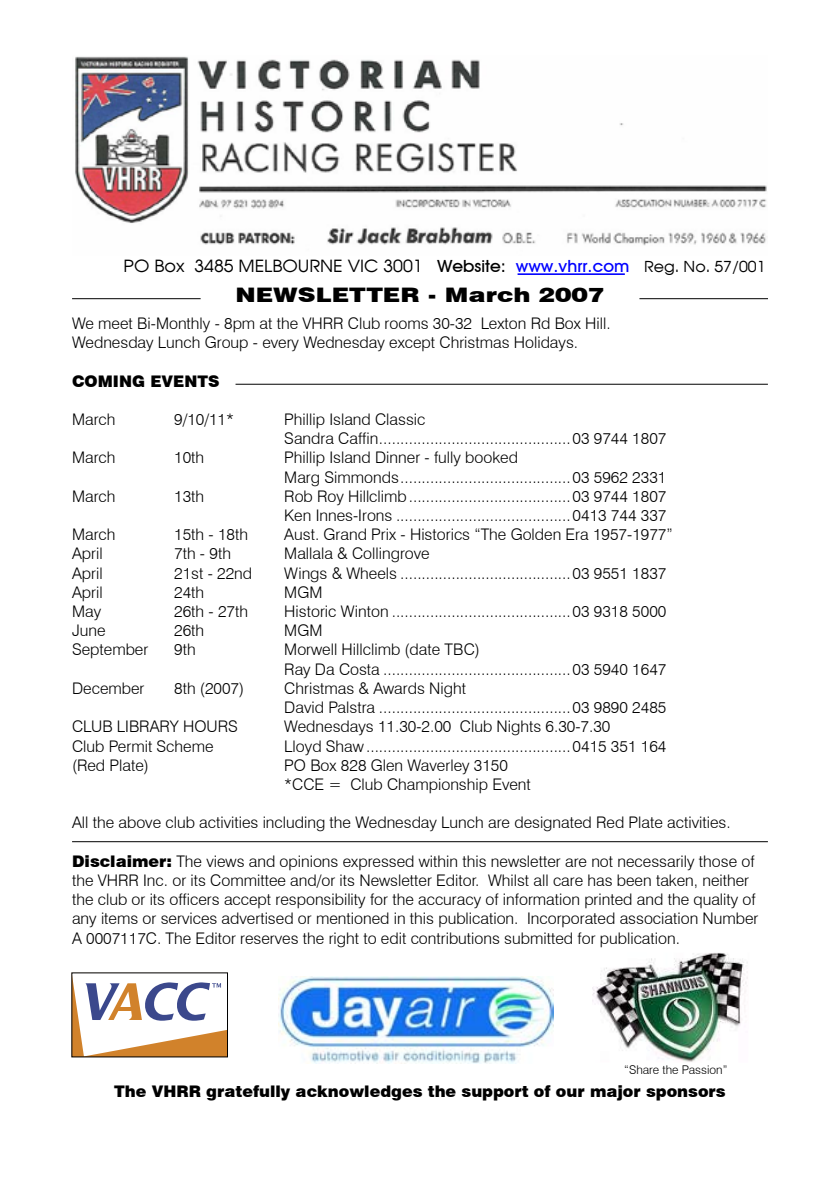
<style>
.page{position:relative;width:840px;height:1191px;background:#fff}
.page>*{position:absolute;margin:0;border:0;box-sizing:border-box;transform-origin:0 0}
.t1{font:900 20px "Swiss 721 BT";color:#000;scale:1.25 1}
.t2{font:16.8px "Avalon Plain";color:#000;scale:1.05 1}
.t3{font:300 16px/19.2px "Swiss 721 BT";color:#000}
.t4{font:900 16px "Swiss 721 BT";color:#000}
.t5{font:300 12px "Swiss 721 BT";color:#000}
.s1{font-family:"Avant Garde IT Cby BT";font-weight:500}
.s2{font-family:"Avant Garde IT Cby BT";font-weight:500;color:#00f}
.s3{font-size:15px}
.s4{font-weight:900}
</style>
<div class="page">
<hr style="left:235px;top:384px;width:532px;height:1px;background:#000">
<img style="left:592px;top:953px;width:156px;height:109px">
<img style="left:278px;top:977px;width:275px;height:86px">
<img style="left:75px;top:56px;width:692px;height:190px">
<hr style="left:517px;top:273px;width:107px;height:2px;background:#00f">
<hr style="left:72px;top:298px;width:128px;height:1px;background:#000">
<hr style="left:639px;top:298px;width:128px;height:1px;background:#000">
<hr style="left:72px;top:841px;width:695px;height:1px;background:#000">
<svg style="left:74px;top:982px;width:151px;height:73px"></svg>
<p class="t2" style="left:123px;top:255px;width:612px">PO Box 3485 MELBOURNE VIC 3001 <span class="s1">Website:</span> <span class="s2">www.vhrr.com</span> <span class="s3">Reg. No. 57/001</span></p>
<p class="t1" style="left:235px;top:283px;width:296px">NEWSLETTER - March 2007</p>
<p class="t3" style="left:72px;top:313px;width:540px">We meet Bi-Monthly - 8pm at the VHRR Club rooms 30-32 Lexton Rd Box Hill.<br>Wednesday Lunch Group - every Wednesday except Christmas Holidays.</p>
<p class="t4" style="left:72px;top:371px;width:149px">COMING EVENTS</p>
<p class="t3" style="left:72px;top:409px;width:45px">March</p>
<p class="t3" style="left:174px;top:409px;width:61px">9/10/11*</p>
<p class="t3" style="left:284px;top:409px;width:383px">Phillip Island Classic<br>Sandra Caffin.............................................03 9744 1807</p>
<p class="t3" style="left:72px;top:448px;width:45px">March</p>
<p class="t3" style="left:174px;top:448px;width:32px">10th</p>
<p class="t3" style="left:284px;top:448px;width:383px">Phillip Island Dinner - fully booked<br>Marg Simmonds........................................03 5962 2331</p>
<p class="t3" style="left:72px;top:486px;width:45px">March</p>
<p class="t3" style="left:174px;top:486px;width:32px">13th</p>
<p class="t3" style="left:284px;top:486px;width:383px">Rob Roy Hillclimb......................................03 9744 1807<br>Ken Innes-Irons .........................................0413 744 337</p>
<p class="t3" style="left:72px;top:525px;width:45px">March</p>
<p class="t3" style="left:174px;top:525px;width:75px">15th - 18th</p>
<p class="t3" style="left:284px;top:525px;width:390px">Aust. Grand Prix - Historics “The Golden Era 1957-1977”</p>
<p class="t3" style="left:72px;top:544px;width:32px">April</p>
<p class="t3" style="left:174px;top:544px;width:58px">7th - 9th</p>
<p class="t3" style="left:284px;top:544px;width:147px">Mallala &amp; Collingrove</p>
<p class="t3" style="left:72px;top:563px;width:32px">April</p>
<p class="t3" style="left:174px;top:563px;width:79px">21st - 22nd</p>
<p class="t3" style="left:284px;top:563px;width:383px">Wings &amp; Wheels ........................................03 9551 1837</p>
<p class="t3" style="left:72px;top:582px;width:32px">April</p>
<p class="t3" style="left:174px;top:582px;width:32px">24th</p>
<p class="t3" style="left:284px;top:582px;width:40px">MGM</p>
<p class="t3" style="left:72px;top:601px;width:31px">May</p>
<p class="t3" style="left:174px;top:601px;width:75px">26th - 27th</p>
<p class="t3" style="left:284px;top:601px;width:383px">Historic Winton ..........................................03 9318 5000</p>
<p class="t3" style="left:72px;top:621px;width:35px">June</p>
<p class="t3" style="left:174px;top:621px;width:32px">26th</p>
<p class="t3" style="left:284px;top:621px;width:40px">MGM</p>
<p class="t3" style="left:72px;top:640px;width:78px">September</p>
<p class="t3" style="left:174px;top:640px;width:23px">9th</p>
<p class="t3" style="left:284px;top:640px;width:383px">Morwell Hillclimb (date TBC)<br>Ray Da Costa ............................................03 5940 1647</p>
<p class="t3" style="left:72px;top:678px;width:74px">December</p>
<p class="t3" style="left:174px;top:678px;width:71px">8th (2007)</p>
<p class="t3" style="left:284px;top:678px;width:383px">Christmas &amp; Awards Night<br>David Palstra .............................................03 9890 2485</p>
<p class="t3" style="left:72px;top:717px;width:167px">CLUB LIBRARY HOURS</p>
<p class="t3" style="left:284px;top:717px;width:327px">Wednesdays 11.30-2.00 Club Nights 6.30-7.30</p>
<p class="t3" style="left:72px;top:736px;width:143px">Club Permit Scheme</p>
<p class="t3" style="left:284px;top:736px;width:383px">Lloyd Shaw................................................0415 351 164</p>
<p class="t3" style="left:72px;top:755px;width:78px">(Red Plate)</p>
<p class="t3" style="left:284px;top:755px;width:248px">PO Box 828 Glen Waverley 3150 *CCE = Club Championship Event</p>
<p class="t3" style="left:72px;top:813px;width:659px">All the above club activities including the Wednesday Lunch are designated Red Plate activities.</p>
<p class="t3" style="left:72px;top:851px;width:687px"><span class="s4">Disclaimer:</span> The views and opinions expressed within this newsletter are not necessarily those of the VHRR Inc. or its Committee and/or its Newsletter Editor. Whilst all care has been taken, neither the club or its officers accept responsibility for the accuracy of information printed and the quality of any items or services advertised or mentioned in this publication. Incorporated association Number A 0007117C. The Editor reserves the right to edit contributions submitted for publication.</p>
<p class="t5" style="left:624px;top:1062px;width:104px">“Share the Passion”</p>
<p class="t4" style="left:114px;top:1081px;width:612px">The VHRR gratefully acknowledges the support of our major sponsors</p>
</div>
